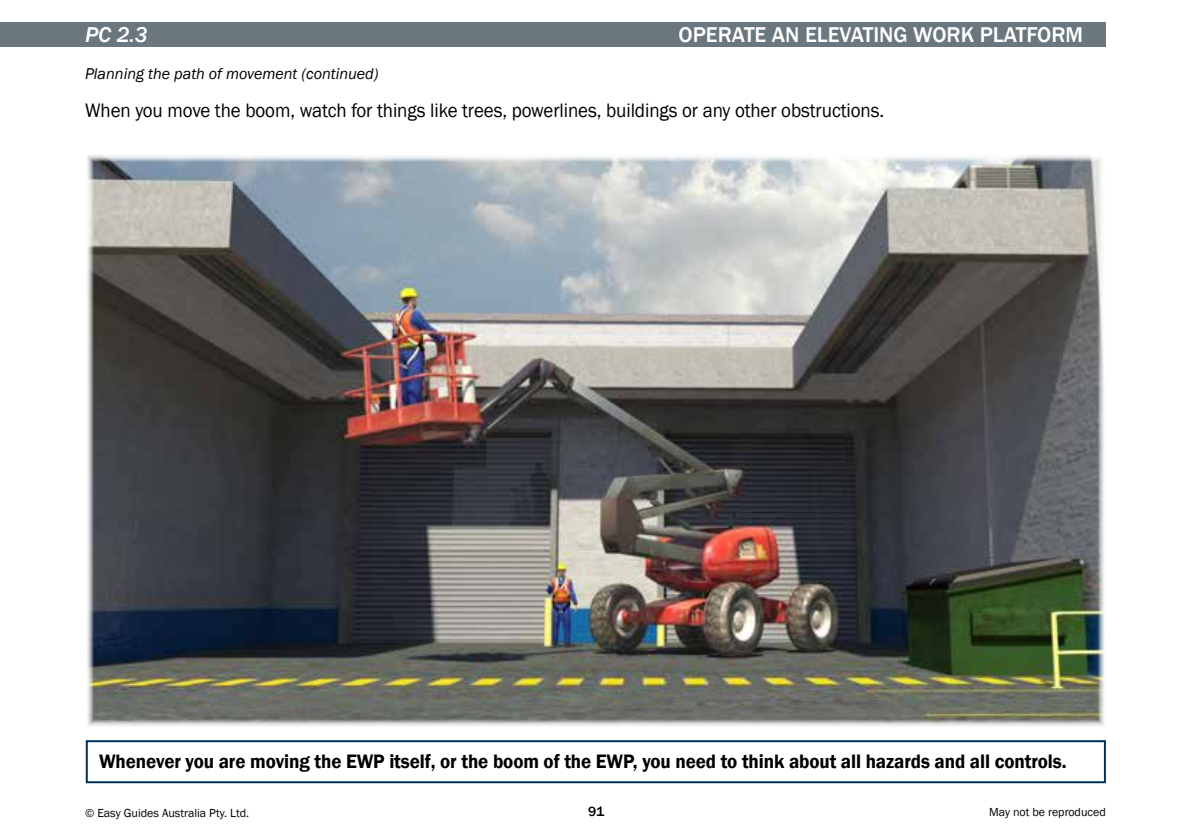
<style>
.page{position:relative;width:1191px;height:840px;background:#fff}
.page>*{position:absolute;margin:0;border:0;box-sizing:border-box;transform-origin:0 0}
.t1{font:500 22px "Franklin Gothic";color:#fff}
.t2{font:italic 500 22px "Franklin Gothic";color:#fff}
.t3{font:600 20px "Franklin Gothic";letter-spacing:-.005em;color:#000;scale:.95 1}
.t4{font:20px "Franklin Gothic";letter-spacing:-.005em;color:#000;scale:.95 1}
.t5{font:italic 16px "Franklin Gothic";color:#000}
.t6{font:500 14px "Franklin Gothic";color:#000}
.t7{font:12px "Franklin Gothic";color:#000}
</style>
<div class="page">
<div style="left:0;top:23px;width:1106px;height:24px;background:#6b777e"></div>
<img style="left:87px;top:155px;width:1018px;height:571px">
<div style="left:86px;top:739px;width:1020px;height:43px;border:2px solid #00305e"></div>
<p class="t2" style="left:85px;top:22px;width:64px">PC 2.3</p>
<p class="t5" style="left:85px;top:64px;width:295px">Planning the path of movement (continued)</p>
<p class="t1" style="left:678px;top:21px;width:406px">OPERATE AN ELEVATING WORK PLATFORM</p>
<p class="t4" style="left:85px;top:98px;width:842px">When you move the boom, watch for things like trees, powerlines, buildings or any other obstructions.</p>
<p class="t3" style="left:99px;top:748px;width:1020px">Whenever you are moving the EWP itself, or the boom of the EWP, you need to think about all hazards and all controls.</p>
<p class="t7" style="left:85px;top:805px;width:166px">© Easy Guides Australia Pty. Ltd.</p>
<p class="t6" style="left:588px;top:802px;width:18px">91</p>
<p class="t7" style="left:989px;top:804px;width:118px">May not be reproduced</p>
</div>
